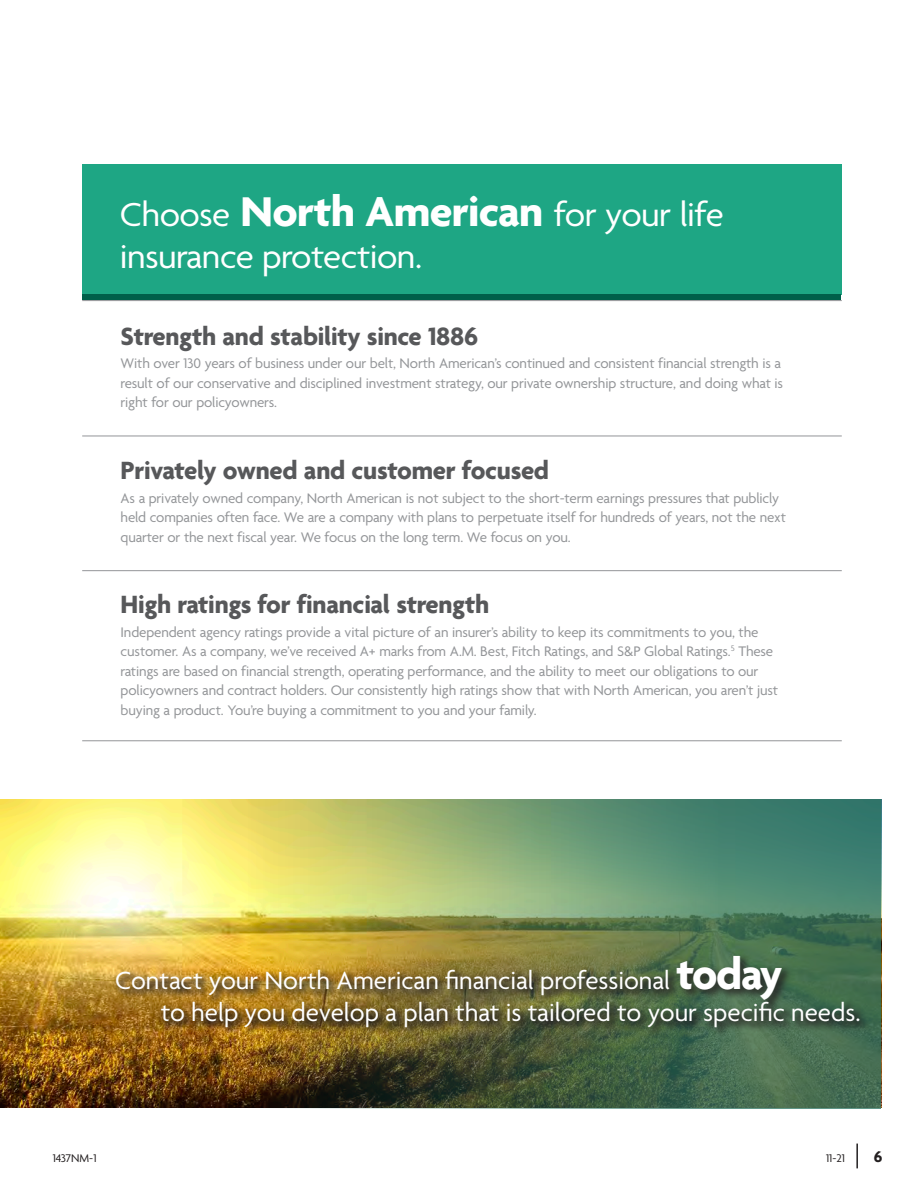
<style>
.page{position:relative;width:918px;height:1188px;background:#fff}
.page>*{position:absolute;margin:0;border:0;box-sizing:border-box;transform-origin:0 0}
.Subhead_1{font:36px/42px "Agenda";letter-spacing:-.015em;color:#fff}
.t1{font:27px/32.1px "Agenda";color:#fff}
.Subhead_1-2{font:700 27px "Agenda";letter-spacing:-.01em;color:#57585a}
.t2{font:700 16.5px "Agenda";color:#231f20}
.Subhead_1-3{font:15px/19.5px "Agenda";letter-spacing:-.01em;color:#939598}
.t3{font:12px "Agenda";color:#231f20}
.s1{font-weight:700;font-size:45px}
.s2{font-weight:700;font-size:46.5px}
</style>
<div class="page">
<hr style="left:856px;top:1144px;width:2px;height:24px;background:#231f20">
<div style="left:82px;top:164px;width:759px;height:131px;background:#1ea684"></div>
<img style="left:0;top:799px;width:248px;height:309px">
<hr style="left:82px;top:300px;width:760px;height:1px;background:#939598">
<hr style="left:82px;top:436px;width:760px;height:1px;background:#939598">
<hr style="left:82px;top:570px;width:760px;height:1px;background:#939598">
<hr style="left:82px;top:740px;width:760px;height:1px;background:#939598">
<div style="left:83px;top:295px;width:758px;height:5px;background:#005f4a"></div>
<img style="left:248px;top:799px;width:633px;height:310px">
<div style="left:113px;top:952px;width:758px;height:87px;background:#231f20;opacity:.75"></div>
<p class="Subhead_1" style="left:120px;top:196px;width:606px">Choose <span class="s1">North American</span> for your life insurance protection.</p>
<p class="Subhead_1-2" style="left:121px;top:321px;width:359px">Strength and stability since 1886</p>
<p class="Subhead_1-3" style="left:121px;top:355px;width:664px">With over 130 years of business under our belt, North American’s continued and consistent financial strength is a result of our conservative and disciplined investment strategy, our private ownership structure, and doing what is right for our policyowners.</p>
<p class="Subhead_1-2" style="left:121px;top:456px;width:430px">Privately owned and customer focused</p>
<p class="Subhead_1-3" style="left:121px;top:489px;width:667px">As a privately owned company, North American is not subject to the short-term earnings pressures that publicly held companies often face. We are a company with plans to perpetuate itself for hundreds of years, not the next quarter or the next fiscal year. We focus on the long term. We focus on you.</p>
<p class="Subhead_1-2" style="left:121px;top:590px;width:370px">High ratings for financial strength</p>
<p class="Subhead_1-3" style="left:121px;top:623px;width:659px">Independent agency ratings provide a vital picture of an insurer’s ability to keep its commitments to you, the customer. As a company, we’ve received A+ marks from A.M. Best, Fitch Ratings, and S&amp;P Global Ratings.<sup>5</sup> These ratings are based on financial strength, operating performance, and the ability to meet our obligations to our policyowners and contract holders. Our consistently high ratings show that with North American, you aren’t just buying a product. You’re buying a commitment to you and your family.</p>
<p class="t1" style="left:161px;top:966px;width:701px;text-indent:-46px">Contact your North American financial professional <span class="s2">today<br></span>to help you develop a plan that is tailored to your specific needs.</p>
<p class="t3" style="left:53px;top:1152px;width:45px">1437NM-1</p>
<p class="t3" style="left:826px;top:1152px;width:20px">11-21</p>
<p class="t2" style="left:874px;top:1147px;width:10px">6</p>
</div>
